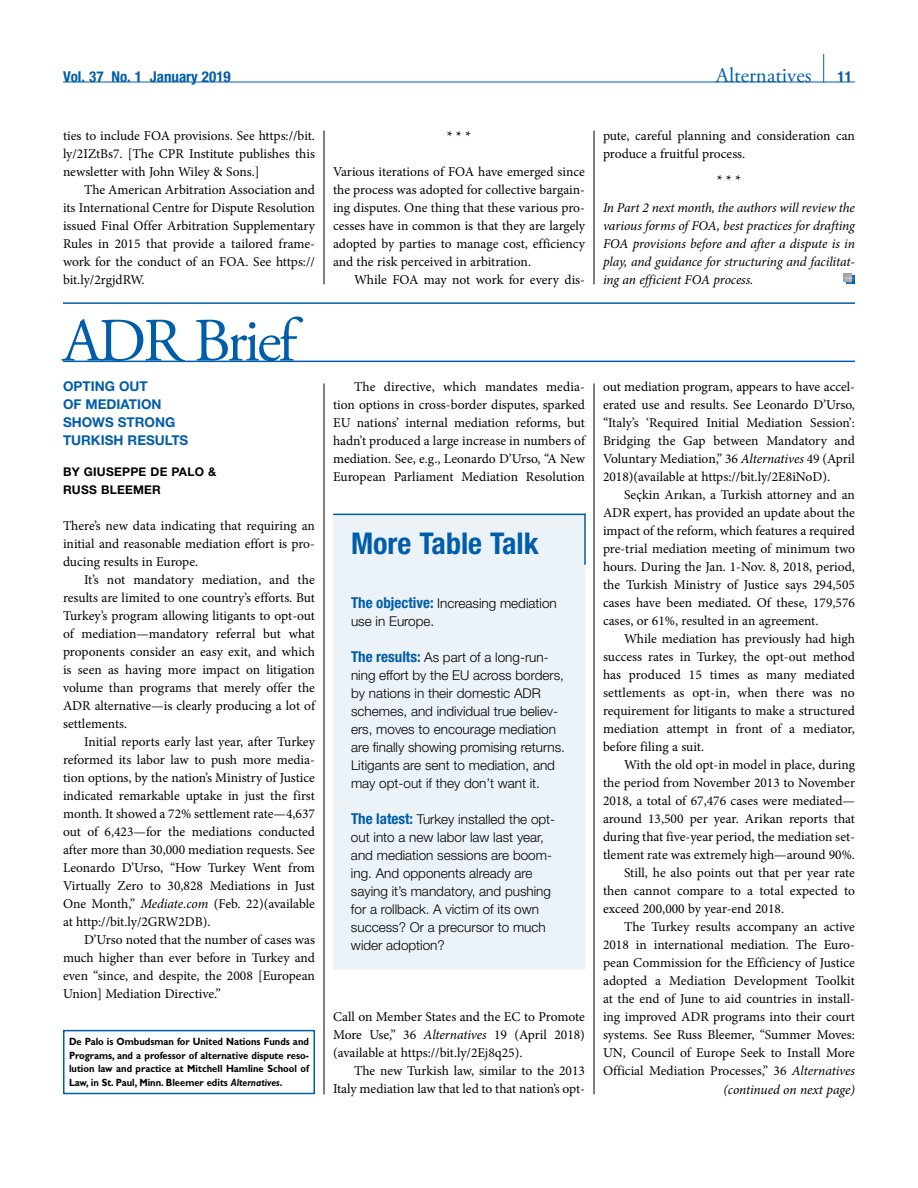
<style>
.page{position:relative;width:918px;height:1188px;background:#fff}
.page>*{position:absolute;margin:0;border:0;box-sizing:border-box;transform-origin:0 0}
.t1{font:61.5px "Adobe Garamond Pro";letter-spacing:-.05em;color:#005daa}
.t2{font:700 condensed 30px "Helvetica Neue LT Std";color:#005daa}
.t3{font:21px "Adobe Garamond Pro";color:#005daa}
.t4{font:700 condensed 15px "Helvetica Neue LT Std";color:#005daa}
.t5{font:15px "Minion Pro";color:#000}
.t6{font:13.5px/18px "Minion Pro";color:#000;text-align:justify}
.t7{font:300 13.5px/18px "Helvetica Neue LT Std";color:#000}
.t8{font:italic 13.5px/18px "Minion Pro";letter-spacing:-.01em;color:#000;text-align:justify}
.t9{font:700 13.5px/18px "Helvetica Neue LT Std";color:#005daa}
.t10{font:700 12px/18px "Helvetica Neue LT Std";letter-spacing:.02em;color:#000}
.t11{font:700 10.5px/13.5px "Gill Sans Std";color:#000;text-align:justify;scale:.9 1}
.s1{font-family:"Helvetica Neue LT Std";font-weight:700;font-stretch:condensed;font-size:15px}
.s2{font-style:italic}
.s3{font-weight:700;font-stretch:condensed;font-size:15px;color:#005daa}
</style>
<div class="page">
<div style="left:843px;top:273px;width:9px;height:9px;background:#9d9fa2"></div>
<svg style="left:844px;top:274px;width:11px;height:10px"></svg>
<hr style="left:63px;top:82px;width:792px;height:1px;background:#005daa">
<svg style="left:823px;top:54px;width:1px;height:28px"></svg>
<hr style="left:324px;top:130px;width:1px;height:154px;background:#000">
<hr style="left:594px;top:131px;width:1px;height:153px;background:#000">
<hr style="left:63px;top:361px;width:792px;height:1px;background:#005daa">
<hr style="left:324px;top:384px;width:1px;height:710px;background:#000">
<hr style="left:594px;top:384px;width:1px;height:710px;background:#000">
<hr style="left:63px;top:302px;width:792px;height:2px;background:#005daa">
<div style="left:63px;top:1030px;width:252px;height:64px;border:2px solid #005daa"></div>
<div style="left:333px;top:515px;width:252px;height:454px;background:#ebf2f8"></div>
<hr style="left:333px;top:514px;width:253px;height:1px;background:#005daa">
<hr style="left:584px;top:514px;width:2px;height:51px;background:#005daa">
<p class="t4" style="left:63px;top:67px;width:169px">Vol. 37 No. 1 January 2019</p>
<h3 class="t3" style="left:716px;top:62px;width:138px">Alternatives <span class="s1">11</span></h3>
<p class="t6" style="left:63px;top:127px;width:254px">ties to include FOA provisions. See https://bit. ly/2IZtBs7. [The CPR Institute publishes this newsletter with John Wiley &amp; Sons.]</p>
<p class="t6" style="left:63px;top:181px;width:254px;text-indent:21px">The American Arbitration Association and its International Centre for Dispute Resolution issued Final Offer Arbitration Supplementary Rules in 2015 that provide a tailored frame&shy;work for the conduct of an FOA. See https:// bit.ly/2rgjdRW.</p>
<h1 class="t1" style="left:63px;top:304px;width:235px">ADR Brief</h1>
<p class="t9" style="left:63px;top:377px;width:127px">OPTING OUT<br>OF MEDIATION<br>SHOWS STRONG<br>TURKISH RESULTS</p>
<p class="t10" style="left:63px;top:463px;width:155px">BY GIUSEPPE DE PALO &amp;<br>RUSS BLEEMER</p>
<p class="t6" style="left:63px;top:517px;width:254px">There’s new data indicating that requiring an initial and reasonable mediation effort is pro&shy;ducing results in Europe.</p>
<p class="t6" style="left:63px;top:571px;width:254px;text-indent:21px">It’s not mandatory mediation, and the results are limited to one country’s efforts. But Turkey’s program allowing litigants to opt-out of mediation—mandatory referral but what proponents consider an easy exit, and which is seen as having more impact on litigation volume than programs that merely offer the ADR alternative—is clearly producing a lot of settlements.</p>
<p class="t6" style="left:63px;top:733px;width:254px;text-indent:21px">Initial reports early last year, after Turkey reformed its labor law to push more media&shy;tion options, by the nation’s Ministry of Justice indicated remarkable uptake in just the first month. It showed a 72% settlement rate—4,637 out of 6,423—for the mediations conducted after more than 30,000 mediation requests. See Leonardo D’Urso, “How Turkey Went from Virtually Zero to 30,828 Mediations in Just One Month,” <span class="s2">Mediate.com</span> (Feb. 22)(available at http://bit.ly/2GRW2DB).</p>
<p class="t6" style="left:63px;top:931px;width:254px;text-indent:21px">D’Urso noted that the number of cases was much higher than ever before in Turkey and even “since, and despite, the 2008 [European Union] Mediation Directive.”</p>
<p class="t11" style="left:69px;top:1035px;width:268px">De Palo is Ombudsman for United Nations Funds and Programs, and a professor of alternative dispute reso&shy;lution law and practice at Mitchell Hamline School of Law, in St. Paul, Minn. Bleemer edits <span class="s2">Alternatives</span>.</p>
<p class="t5" style="left:447px;top:127px;width:26px">* * *</p>
<p class="t6" style="left:333px;top:163px;width:254px">Various iterations of FOA have emerged since the process was adopted for collective bargain&shy;ing disputes. One thing that these various pro&shy;cesses have in common is that they are largely adopted by parties to manage cost, efficiency and the risk perceived in arbitration.</p>
<p class="t6" style="left:354px;top:271px;width:233px">While FOA may not work for every dis-</p>
<p class="t6" style="left:603px;top:127px;width:253px">pute, careful planning and consideration can produce a fruitful process.</p>
<p class="t5" style="left:717px;top:170px;width:26px">* * *</p>
<p class="t8" style="left:603px;top:199px;width:254px">In Part 2 next month, the authors will review the various forms of FOA, best practices for drafting FOA provisions before and after a dispute is in play, and guidance for structuring and facilitat&shy;ing an efficient FOA process.</p>
<p class="t6" style="left:333px;top:378px;width:254px;text-indent:21px">The directive, which mandates media&shy;tion options in cross-border disputes, sparked EU nations’ internal mediation reforms, but hadn’t produced a large increase in numbers of mediation. See, e.g., Leonardo D’Urso, “A New European Parliament Mediation Resolution</p>
<h2 class="t2" style="left:351px;top:526px;width:189px">More Table Talk</h2>
<p class="t7" style="left:351px;top:594px;width:207px"><span class="s3">The objective:</span> Increasing mediation use in Europe.</p>
<p class="t7" style="left:351px;top:648px;width:216px"><span class="s3">The results:</span> As part of a long-run&shy;ning effort by the EU across borders, by nations in their domestic ADR schemes, and individual true believ&shy;ers, moves to encourage mediation are finally showing promising returns.<br>Litigants are sent to mediation, and may opt-out if they don’t want it.</p>
<p class="t7" style="left:351px;top:810px;width:206px"><span class="s3">The latest:</span> Turkey installed the opt&shy;out into a new labor law last year, and mediation sessions are boom&shy;ing. And opponents already are saying it’s mandatory, and pushing for a rollback. A victim of its own success? Or a precursor to much wider adoption?</p>
<p class="t6" style="left:333px;top:1008px;width:253px">Call on Member States and the EC to Promote More Use,” 36 <span class="s2">Alternatives</span> 19 (April 2018) (available at https://bit.ly/2Ej8q25).</p>
<p class="t6" style="left:333px;top:1062px;width:254px;text-align:right">The new Turkish law, similar to the 2013<br>Italy mediation law that led to that nation’s opt-</p>
<p class="t6" style="left:603px;top:378px;width:254px">out mediation program, appears to have accel&shy;erated use and results. See Leonardo D’Urso, “Italy’s ‘Required Initial Mediation Session’:<br>Bridging the Gap between Mandatory and Voluntary Mediation,” 36 <span class="s2">Alternatives</span> 49 (April 2018)(available at https://bit.ly/2E8iNoD).</p>
<p class="t6" style="left:603px;top:486px;width:254px;text-indent:21px">Seçkin Arıkan, a Turkish attorney and an ADR expert, has provided an update about the impact of the reform, which features a required pre-trial mediation meeting of minimum two hours. During the Jan. 1-Nov. 8, 2018, period, the Turkish Ministry of Justice says 294,505 cases have been mediated. Of these, 179,576 cases, or 61%, resulted in an agreement.</p>
<p class="t6" style="left:603px;top:629px;width:254px;text-indent:21px">While mediation has previously had high success rates in Turkey, the opt-out method has produced 15 times as many mediated settlements as opt-in, when there was no requirement for litigants to make a structured mediation attempt in front of a mediator, before filing a suit.</p>
<p class="t6" style="left:624px;top:755px;width:233px">With the old opt-in model in place, during</p>
<p class="t6" style="left:603px;top:773px;width:254px">the period from November 2013 to November</p>
<p class="t6" style="left:603px;top:791px;width:254px">2018, a total of 67,476 cases were mediated—</p>
<p class="t6" style="left:603px;top:809px;width:254px">around 13,500 per year. Arikan reports that</p>
<p class="t6" style="left:603px;top:827px;width:254px">during that five-year period, the mediation set-</p>
<p class="t6" style="left:603px;top:845px;width:254px">tlement rate was extremely high—around 90%.</p>
<p class="t6" style="left:624px;top:863px;width:233px">Still, he also points out that per year rate</p>
<p class="t6" style="left:603px;top:881px;width:254px">then cannot compare to a total expected to</p>
<p class="t6" style="left:603px;top:899px;width:183px">exceed 200,000 by year-end 2018.</p>
<p class="t6" style="left:624px;top:917px;width:232px">The Turkey results accompany an active</p>
<p class="t6" style="left:603px;top:935px;width:253px">2018 in international mediation. The Euro-</p>
<p class="t6" style="left:603px;top:953px;width:254px">pean Commission for the Efficiency of Justice</p>
<p class="t6" style="left:603px;top:971px;width:253px">adopted a Mediation Development Toolkit</p>
<p class="t6" style="left:603px;top:989px;width:254px">at the end of June to aid countries in install-</p>
<p class="t6" style="left:603px;top:1007px;width:254px">ing improved ADR programs into their court</p>
<p class="t6" style="left:603px;top:1025px;width:253px">systems. See Russ Bleemer, “Summer Moves:</p>
<p class="t6" style="left:603px;top:1043px;width:254px">UN, Council of Europe Seek to Install More</p>
<p class="t6" style="left:603px;top:1061px;width:254px">Official Mediation Processes,” 36 <span class="s2">Alternatives</span></p>
<p class="t8" style="left:723px;top:1081px;width:133px">(continued on next page)</p>
</div>
